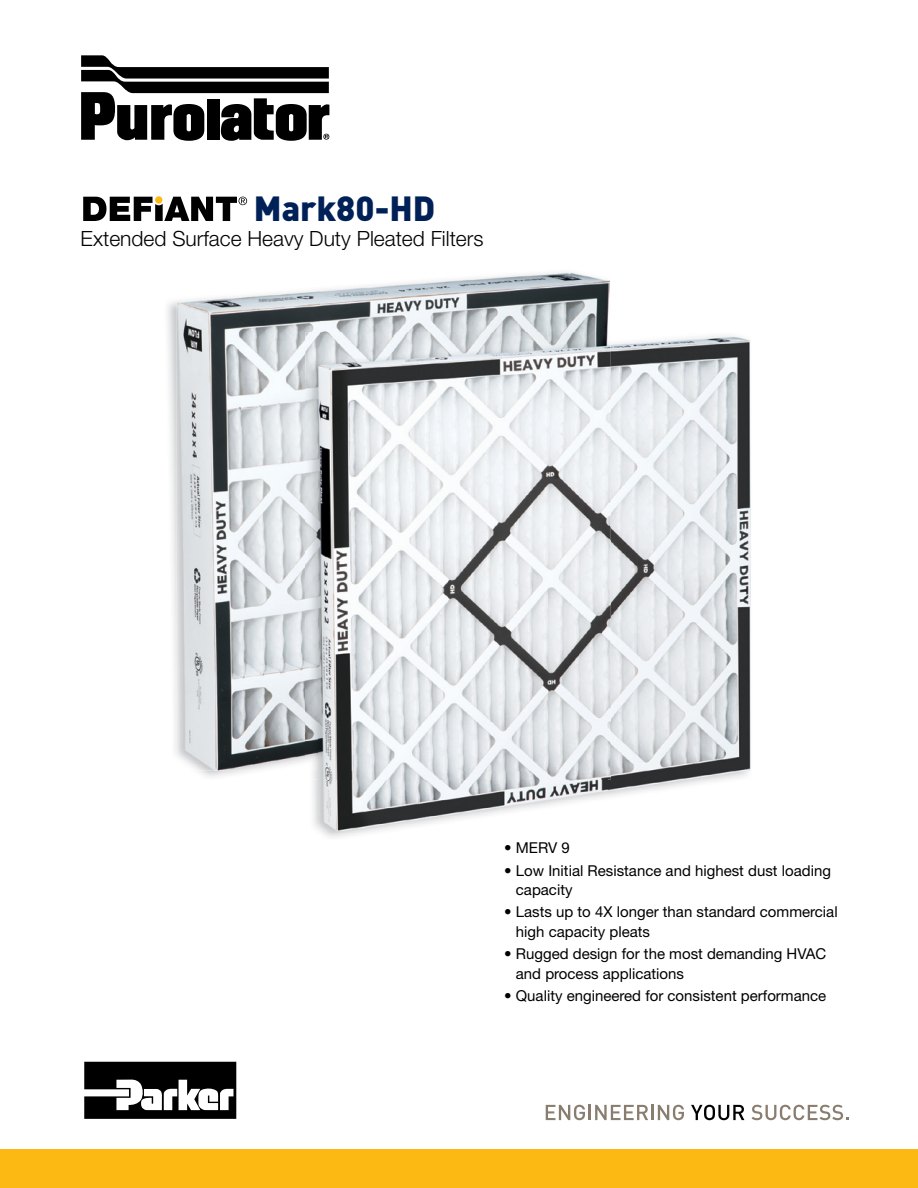
<style>
.page{position:relative;width:918px;height:1188px;background:#fff}
.page>*{position:absolute;margin:0;border:0;box-sizing:border-box;transform-origin:0 0}
.t1{font:900 34.5px "DINOT";color:#002157}
.t2{font:300 21px "Helvetica Neue LT Std";color:#000}
.t3{font:15px/19.5px "Helvetica Neue LT Std";color:#000}
.t4{font:700 12.3px "Gotham";letter-spacing:-.02em;color:#000}
.s1{font-weight:400;color:#3575b4}
</style>
<div class="page">
<img style="left:177px;top:288px;width:143px;height:483px">
<img style="left:320px;top:273px;width:289px;height:59px">
<img style="left:305px;top:332px;width:303px;height:48px">
<img style="left:305px;top:380px;width:13px;height:391px">
<img style="left:607px;top:337px;width:144px;height:460px">
<img style="left:318px;top:780px;width:289px;height:51px">
<img style="left:562px;top:337px;width:49px;height:443px">
<img style="left:318px;top:771px;width:244px;height:9px">
<img style="left:318px;top:337px;width:291px;height:434px">
<svg style="left:81px;top:55px;width:248px;height:86px"></svg>
<svg style="left:83px;top:197px;width:164px;height:24px"></svg>
<div style="left:155px;top:196px;width:7px;height:8px;background:#fdb913;border-radius:50%"></div>
<div style="left:0;top:1150px;width:918px;height:38px;background:#fdb913"></div>
<svg style="left:84px;top:1062px;width:152px;height:57px"></svg>
<svg style="left:546px;top:1105px;width:102px;height:15px"></svg>
<hr style="left:651px;top:1105px;width:3px;height:15px;background:#887d6e">
<svg style="left:658px;top:1105px;width:26px;height:15px"></svg>
<svg style="left:691px;top:1105px;width:53px;height:15px"></svg>
<svg style="left:752px;top:1105px;width:97px;height:15px"></svg>
<h1 class="t1" style="left:254px;top:185px;width:183px">Mark80-HD</h1>
<h2 class="t2" style="left:81px;top:226px;width:404px">Extended Surface Heavy Duty Pleated Filters</h2>
<p class="t3" style="left:504px;top:838px;width:67px">• MERV 9</p>
<p class="t3" style="left:516px;top:860px;width:317px;text-indent:-12px">• Low Initial Resistance and highest dust loading capacity</p>
<p class="t3" style="left:516px;top:902px;width:323px;text-indent:-12px">• Lasts up to 4X longer than standard commercial high capacity pleats</p>
<p class="t3" style="left:516px;top:944px;width:312px;text-indent:-12px">• Rugged design for the most demanding HVAC and process applications</p>
<p class="t3" style="left:504px;top:985px;width:324px">• Quality engineered for consistent performance</p>
<p class="t4" style="left:534px;top:860px;width:262px"><span class="s1">•</span> Low Initial Resistance and highest dust</p>
<p class="t4" style="left:561px;top:910px;width:197px">commercial high capacity pleats</p>
<p class="t4" style="left:561px;top:945px;width:151px">and process applications</p>
</div>
